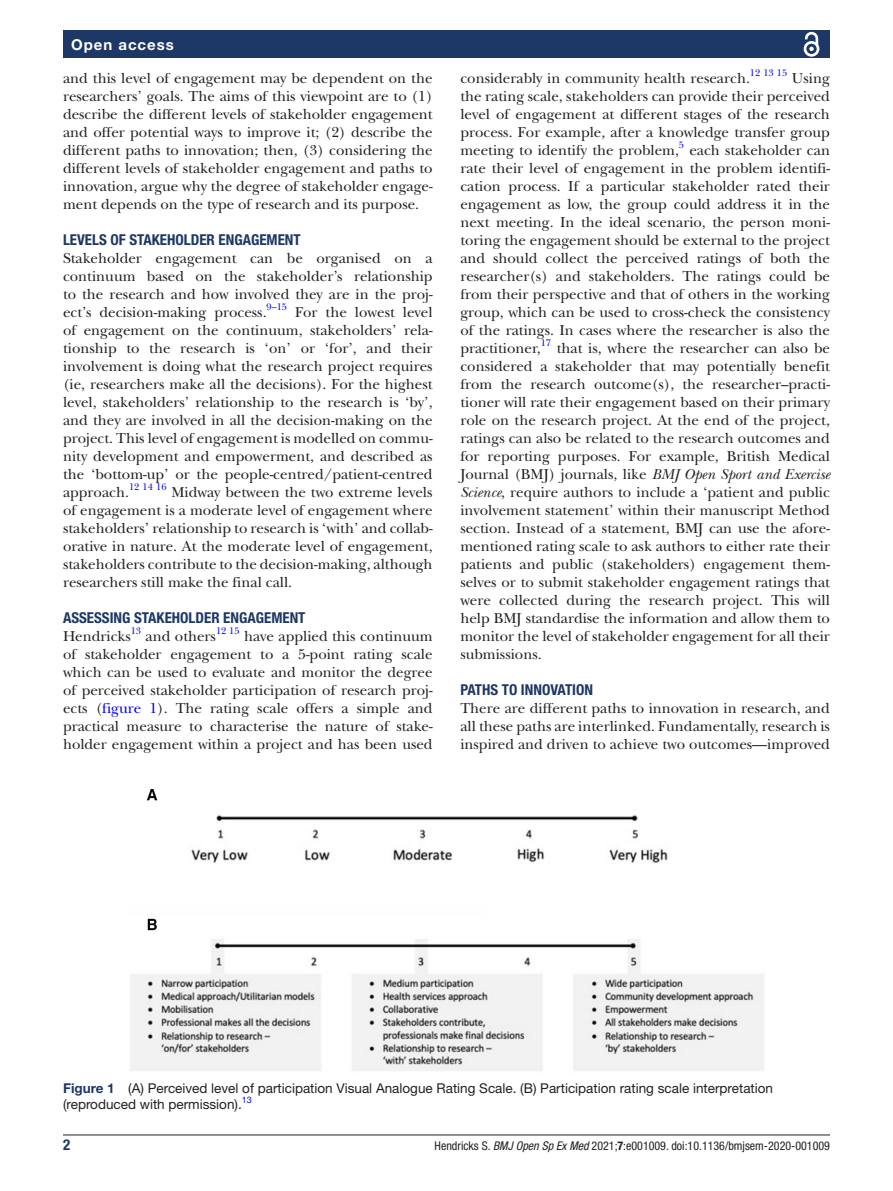
<style>
.page{position:relative;width:893px;height:1191px;background:#fff}
.page>*{position:absolute;margin:0;border:0;box-sizing:border-box;transform-origin:0 0}
.t1{font:15px/18px "New Baskerville";color:#231f20;text-align:justify}
.t2{font:700 condensed 15px "Helvetica Neue LT Std";color:#1d3766}
.t3{font:700 15px "Helvetica Neue LT Std";letter-spacing:.065em;color:#fff}
.t4{font:13.5px/16.5px "Helvetica Neue LT Std";color:#231f20}
.t5{font:condensed 12px "Helvetica Neue LT Std";color:#231f20}
.t6{font:9.9px "New Baskerville";color:#00f}
.s1{color:#00f}
.s2{font-style:italic}
.s3{font-weight:700;color:#1d3766}
.s4{font-weight:700}
</style>
<div class="page">
<hr style="left:63px;top:1134px;width:767px;height:1px;background:#231f20">
<div style="left:63px;top:31px;width:767px;height:27px;background:#1d3766"></div>
<svg style="left:803px;top:31px;width:17px;height:26px"></svg>
<img style="left:130px;top:789px;width:634px;height:282px">
<p class="t3" style="left:71px;top:35px;width:104px">Open access</p>
<p class="t1" style="left:63px;top:69px;width:371px">and this level of engagement may be dependent on the researchers’ goals. The aims of this viewpoint are to (1) describe the different levels of stakeholder engagement and offer potential ways to improve it; (2) describe the different paths to innovation; then, (3) considering the different levels of stakeholder engagement and paths to innovation, argue why the degree of stakeholder engage&shy;ment depends on the type of research and its purpose.</p>
<p class="t2" style="left:63px;top:231px;width:239px">LEVELS OF STAKEHOLDER ENGAGEMENT</p>
<p class="t1" style="left:63px;top:249px;width:371px">Stakeholder engagement can be organised on a continuum based on the stakeholder’s relationship to the research and how involved they are in the proj&shy;ect’s decision-making process.</p>
<p class="t6" style="left:267px;top:301px;width:22px">9–15</p>
<p class="t1" style="left:63px;top:303px;width:371px;text-indent:232px">For the lowest level of engagement on the continuum, stakeholders’ rela&shy;tionship to the research is ‘on’ or ‘for’, and their involvement is doing what the research project requires (ie, researchers make all the decisions). For the highest level, stakeholders’ relationship to the research is ‘by’, and they are involved in all the decision-making on the project. This level of engagement is modelled on commu&shy;nity development and empowerment, and described as the ‘bottom-up’ or the people-centred/patient-centred approach.<sup>12</sup> <sup>14</sup> <sup>16</sup> Midway between the two extreme levels of engagement is a moderate level of engagement where stakeholders’ relationship to research is ‘with’ and collab&shy;orative in nature. At the moderate level of engagement, stakeholders contribute to the decision-making, although researchers still make the final call.</p>
<p class="t2" style="left:63px;top:609px;width:244px">ASSESSING STAKEHOLDER ENGAGEMENT</p>
<p class="t1" style="left:63px;top:627px;width:69px">Hendricks</p>
<p class="t6" style="left:131px;top:625px;width:12px">13</p>
<p class="t1" style="left:146px;top:627px;width:72px">and others</p>
<p class="t6" style="left:216px;top:625px;width:25px">12 15</p>
<p class="t1" style="left:63px;top:627px;width:371px;text-indent:181px">have applied this continuum of stakeholder engagement to a 5-point rating scale which can be used to evaluate and monitor the degree of perceived stakeholder participation of research proj&shy;ects (<span class="s1">figure 1</span>). The rating scale offers a simple and practical measure to characterise the nature of stake&shy;holder engagement within a project and has been used</p>
<p class="t1" style="left:460px;top:69px;width:291px">considerably in community health research.</p>
<p class="t6" style="left:750px;top:67px;width:39px">12 13 15</p>
<p class="t1" style="left:460px;top:69px;width:371px;text-indent:331px">Using the rating scale, stakeholders can provide their perceived level of engagement at different stages of the research process. For example, after a knowledge transfer group meeting to identify the problem,</p>
<p class="t6" style="left:679px;top:139px;width:7px">5</p>
<p class="t1" style="left:460px;top:141px;width:371px;text-indent:229px">each stakeholder can rate their level of engagement in the problem identifi&shy;cation process. If a particular stakeholder rated their engagement as low, the group could address it in the next meeting. In the ideal scenario, the person moni&shy;toring the engagement should be external to the project and should collect the perceived ratings of both the researcher(s) and stakeholders. The ratings could be from their perspective and that of others in the working group, which can be used to cross-check the consistency of the ratings. In cases where the researcher is also the practitioner,</p>
<p class="t6" style="left:541px;top:337px;width:12px">17</p>
<p class="t1" style="left:460px;top:339px;width:371px;text-indent:96px">that is, where the researcher can also be considered a stakeholder that may potentially benefit from the research outcome(s), the researcher–practi&shy;tioner will rate their engagement based on their primary role on the research project. At the end of the project, ratings can also be related to the research outcomes and for reporting purposes. For example, British Medical Journal (BMJ) journals, like <span class="s2">BMJ Open Sport and Exercise Science</span>, require authors to include a ‘patient and public involvement statement’ within their manuscript Method section. Instead of a statement, BMJ can use the afore&shy;mentioned rating scale to ask authors to either rate their patients and public (stakeholders) engagement them&shy;selves or to submit stakeholder engagement ratings that were collected during the research project. This will help BMJ standardise the information and allow them to monitor the level of stakeholder engagement for all their submissions.</p>
<p class="t2" style="left:460px;top:681px;width:134px">PATHS TO INNOVATION</p>
<p class="t1" style="left:460px;top:699px;width:371px">There are different paths to innovation in research, and all these paths are interlinked. Fundamentally, research is inspired and driven to achieve two outcomes—improved</p>
<p class="t4" style="left:63px;top:1079px;width:712px"><span class="s3">Figure 1</span> (A) Perceived level of participation Visual Analogue Rating Scale. (B) Participation rating scale interpretation (reproduced with permission).<sup>13</sup></p>
<p class="t2" style="left:63px;top:1135px;width:9px">2</p>
<p class="t5" style="left:435px;top:1138px;width:397px">Hendricks S. <span class="s2">BMJ Open Sp Ex Med</span> 2021;<span class="s4">7</span>:e001009. doi:10.1136/bmjsem-2020-001009</p>
</div>
